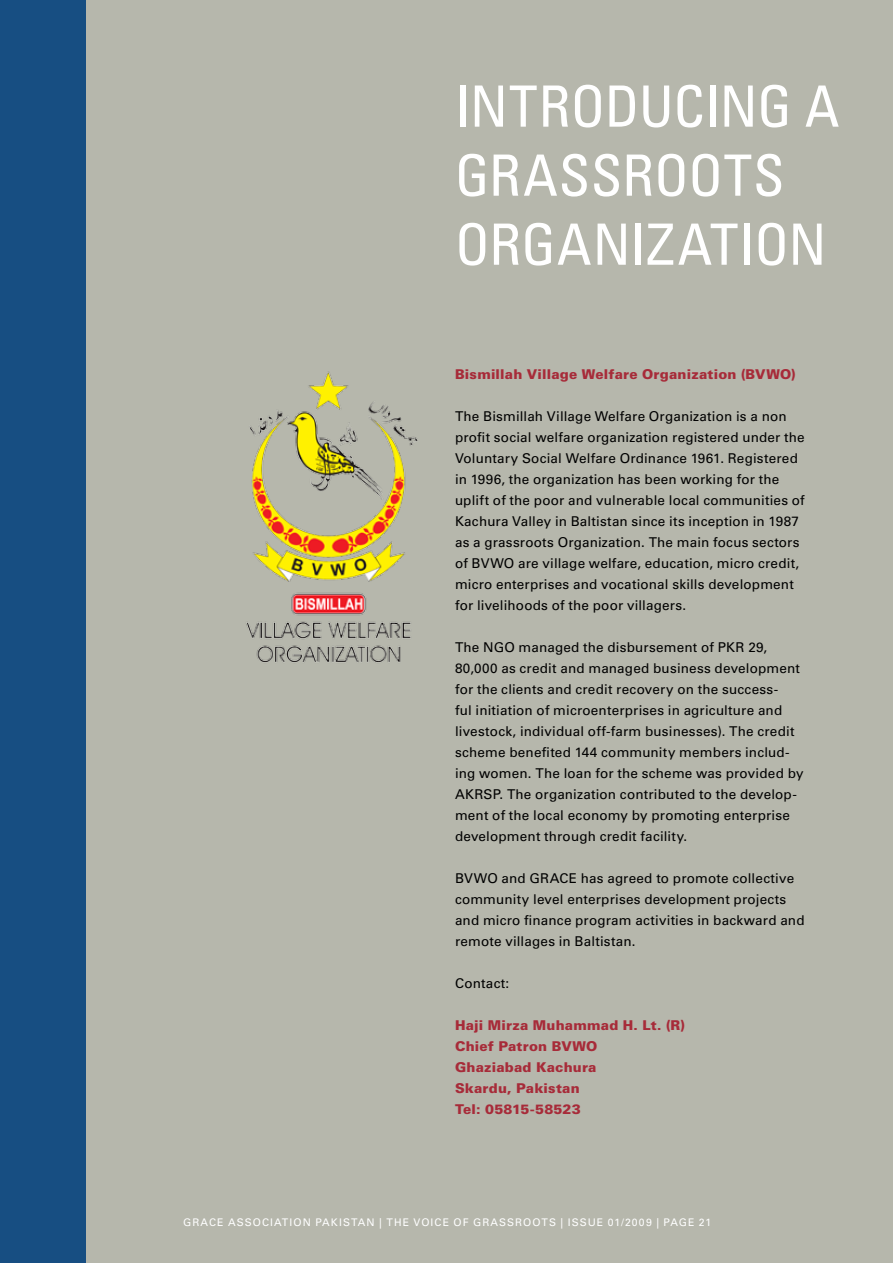
<style>
.page{position:relative;width:893px;height:1263px;background:#fff}
.page>*{position:absolute;margin:0;border:0;box-sizing:border-box;transform-origin:0 0}
.t1{font:condensed 57px/69px "Univers LT Std";color:#fff}
.t2{font:13.5px/21px "Univers LT Std";letter-spacing:.01em;color:#000}
.t3{font:900 13.5px/21px "Univers LT Std";letter-spacing:.015em;color:#a72b39}
.t4{font:10.5px "Univers LT Std";letter-spacing:.1em;color:#fff}
</style>
<div class="page">
<div style="left:85px;top:0;width:808px;height:1263px;background:#b6b7ac"></div>
<div style="left:0;top:0;width:85px;height:1263px;background:#174e82"></div>
<img style="left:246px;top:371px;width:172px;height:291px">
<h1 class="t1" style="left:455px;top:71px;width:386px">INTRODUCING A<br>GRASSROOTS<br>ORGANIZATION</h1>
<p class="t3" style="left:455px;top:364px;width:342px">Bismillah Village Welfare Organization (BVWO)</p>
<p class="t2" style="left:455px;top:406px;width:351px">The Bismillah Village Welfare Organization is a non profit social welfare organization registered under the Voluntary Social Welfare Ordinance 1961. Registered in 1996, the organization has been working for the uplift of the poor and vulnerable local communities of Kachura Valley in Baltistan since its inception in 1987 as a grassroots Organization. The main focus sectors of BVWO are village welfare, education, micro credit, micro enterprises and vocational skills development for livelihoods of the poor villagers.</p>
<p class="t2" style="left:455px;top:637px;width:350px">The NGO managed the disbursement of PKR 29, 80,000 as credit and managed business development for the clients and credit recovery on the success-<br>ful initiation of microenterprises in agriculture and livestock, individual off-farm businesses). The credit scheme benefited 144 community members includ&shy;ing women. The loan for the scheme was provided by AKRSP. The organization contributed to the develop&shy;ment of the local economy by promoting enterprise development through credit facility.</p>
<p class="t2" style="left:455px;top:868px;width:351px">BVWO and GRACE has agreed to promote collective community level enterprises development projects and micro finance program activities in backward and remote villages in Baltistan.</p>
<p class="t2" style="left:455px;top:973px;width:56px">Contact:</p>
<p class="t3" style="left:455px;top:1015px;width:231px">Haji Mirza Muhammad H. Lt. (R)<br>Chief Patron BVWO<br>Ghaziabad Kachura<br>Skardu, Pakistan<br>Tel: 05815-58523</p>
<p class="t4" style="left:183px;top:1216px;width:530px">GRACE ASSOCIATION PAKISTAN | THE VOICE OF GRASSROOTS | ISSUE 01/2009 | PAGE 21</p>
</div>
